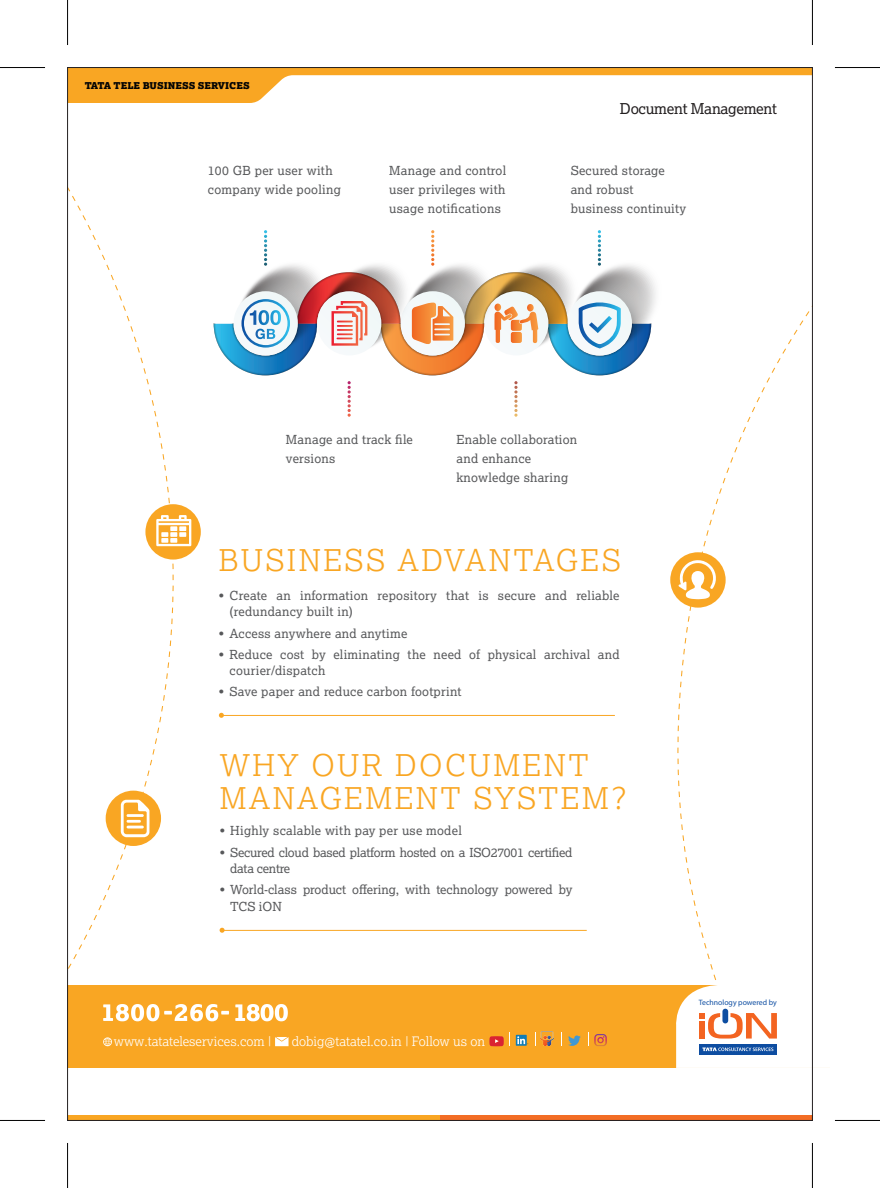
<style>
.page{position:relative;width:880px;height:1188px;background:#fff}
.page>*{position:absolute;margin:0;border:0;box-sizing:border-box;transform-origin:0 0}
.t1{font:300 30px/32.8px "Lexia";letter-spacing:.08em;color:#f9a623}
.t2{font:15px "Lexia";letter-spacing:-.02em;color:#231f20}
.t3{font:300 13px "Lexia";color:#fff}
.t4{font:12.5px/18.8px "Lexia";letter-spacing:.02em;color:#57585a}
.t5{font:12.5px/16.2px "Lexia";letter-spacing:-.02em;color:#57585a}
.t6{font:12.5px/16.2px "Lexia";color:#57585a}
.t7{font:900 9.5px "Lexia";color:#050504}
.t8{font:7.75px "Myriad Pro";color:#0d4da1}
</style>
<div class="page">
<hr style="left:67px;top:0;width:1px;height:45px;background:#000">
<hr style="left:0;top:67px;width:45px;height:1px;background:#000">
<hr style="left:0;top:1120px;width:45px;height:1px;background:#000">
<hr style="left:67px;top:1142px;width:1px;height:45px;background:#000">
<hr style="left:811px;top:0;width:1px;height:45px;background:#000">
<hr style="left:834px;top:67px;width:45px;height:1px;background:#000">
<hr style="left:834px;top:1120px;width:45px;height:1px;background:#000">
<hr style="left:811px;top:1142px;width:1px;height:45px;background:#000">
<svg style="left:68px;top:189px;width:213px;height:932px"></svg>
<svg style="left:670px;top:311px;width:142px;height:810px"></svg>
<div style="left:68px;top:985px;width:761px;height:82px;background:#f9a623"></div>
<svg style="left:673px;top:983px;width:156px;height:84px;background:#eee4de"></svg>
<div style="left:106px;top:790px;width:55px;height:56px;background:#f9a623;border-radius:50%"></div>
<svg style="left:121px;top:799px;width:28px;height:39px"></svg>
<div style="left:145px;top:504px;width:56px;height:55px;background:#f9a623;border-radius:50%"></div>
<svg style="left:156px;top:515px;width:35px;height:31px"></svg>
<div style="left:670px;top:552px;width:55px;height:55px;background:#f9a623;border-radius:50%"></div>
<hr style="left:221px;top:715px;width:393px;height:1px;background:#f9a623">
<svg style="left:219px;top:712px;width:5px;height:5px"></svg>
<hr style="left:222px;top:930px;width:364px;height:1px;background:#f9a623">
<svg style="left:219px;top:927px;width:5px;height:5px"></svg>
<svg style="left:678px;top:559px;width:38px;height:40px"></svg>
<svg style="left:211px;top:230px;width:445px;height:187px"></svg>
<svg style="left:69px;top:69px;width:741px;height:34px"></svg>
<div style="left:68px;top:1114px;width:371px;height:6px;background:#f9a623"></div>
<div style="left:439px;top:1114px;width:373px;height:6px;background:#f36d25"></div>
<svg style="left:568px;top:1035px;width:12px;height:10px"></svg>
<svg style="left:489px;top:1036px;width:14px;height:10px"></svg>
<div style="left:515px;top:1034px;width:11px;height:11px;background:#0e7cb7"></div>
<svg style="left:517px;top:1036px;width:11px;height:8px"></svg>
<svg style="left:594px;top:1034px;width:12px;height:12px"></svg>
<img style="left:540px;top:1031px;width:14px;height:14px">
<svg style="left:509px;top:1032px;width:1px;height:13px"></svg>
<svg style="left:535px;top:1032px;width:1px;height:13px"></svg>
<svg style="left:103px;top:1037px;width:9px;height:9px"></svg>
<svg style="left:275px;top:1037px;width:13px;height:9px"></svg>
<svg style="left:103px;top:1004px;width:126px;height:17px"></svg>
<svg style="left:235px;top:1004px;width:53px;height:17px"></svg>
<p class="t7" style="left:85px;top:79px;width:166px">TATA TELE BUSINESS SERVICES</p>
<p class="t2" style="left:619px;top:99px;width:158px">Document Management</p>
<p class="t4" style="left:208px;top:161px;width:134px">100 GB per user with company wide pooling</p>
<p class="t4" style="left:389px;top:161px;width:118px;text-align:justify">Manage and control user privileges with usage notifications</p>
<p class="t4" style="left:570px;top:161px;width:117px">Secured storage and robust business continuity</p>
<p class="t4" style="left:286px;top:430px;width:128px">Manage and track file versions</p>
<p class="t4" style="left:456px;top:430px;width:122px">Enable collaboration and enhance knowledge sharing</p>
<h1 class="t1" style="left:219px;top:543px;width:403px">BUSINESS ADVANTAGES</h1>
<p class="t4" style="left:229px;top:587px;width:391px;line-height:16.2px;text-indent:-11px">• Create an information repository that is secure and reliable (redundancy built in)</p>
<p class="t4" style="left:219px;top:623px;width:190px">• Access anywhere and anytime</p>
<p class="t4" style="left:229px;top:645px;width:391px;line-height:16.2px;text-indent:-11px">• Reduce cost by eliminating the need of physical archival and courier/dispatch</p>
<p class="t4" style="left:219px;top:682px;width:244px">• Save paper and reduce carbon footprint</p>
<h1 class="t1" style="left:219px;top:748px;width:408px">WHY OUR DOCUMENT<br>MANAGEMENT SYSTEM?</h1>
<p class="t4" style="left:219px;top:821px;width:243px">• Highly scalable with pay per use model</p>
<p class="t5" style="left:230px;top:843px;width:343px;text-indent:-11px">• Secured cloud based platform hosted on a ISO27001 certified data centre</p>
<p class="t6" style="left:230px;top:881px;width:343px;text-indent:-11px">• World-class product offering, with technology powered by<br>TCS iON</p>
<p class="t3" style="left:114px;top:1033px;width:159px">www.tatateleservices.com |</p>
<p class="t3" style="left:291px;top:1033px;width:195px">dobig@tatatel.co.in | Follow us on</p>
<p class="t8" style="left:698px;top:997px;width:79px">Technology powered by</p>
</div>
